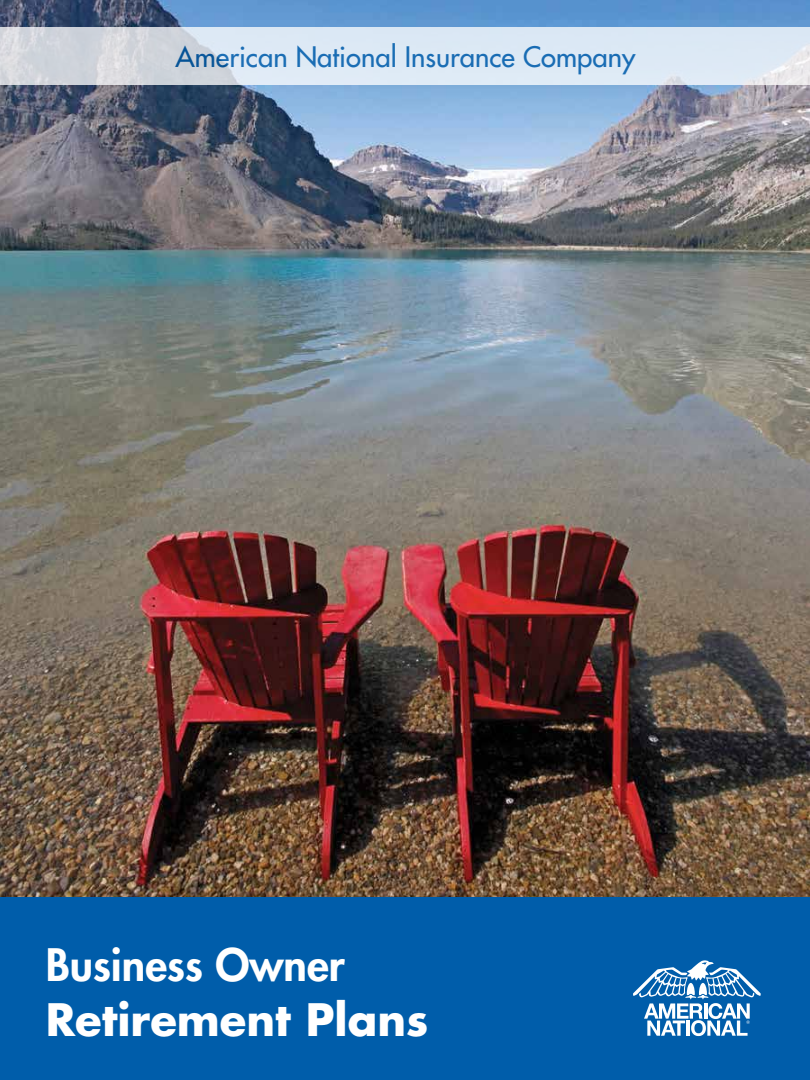
<style>
.page{position:relative;width:810px;height:1080px;background:#fff}
.page>*{position:absolute;margin:0;border:0;box-sizing:border-box;transform-origin:0 0}
.t1{font:700 43.5px "Futura";color:#fff}
.t2{font:800 43.5px "Futura";color:#fff}
.t3{font:27.5px "Futura";color:#005daa}
</style>
<div class="page">
<img style="left:0;top:0;width:810px;height:897px">
<div style="left:0;top:897px;width:810px;height:183px;background:#005daa"></div>
<svg style="left:633px;top:960px;width:128px;height:76px"></svg>
<svg style="left:0;top:27px;width:810px;height:58px;background:#dae3ee"></svg>
<p class="t3" style="left:176px;top:39px;width:461px">American National Insurance Company</p>
<h1 class="t2" style="left:46px;top:937px;width:301px">Business Owner</h1>
<h1 class="t1" style="left:46px;top:990px;width:384px">Retirement Plans</h1>
</div>
